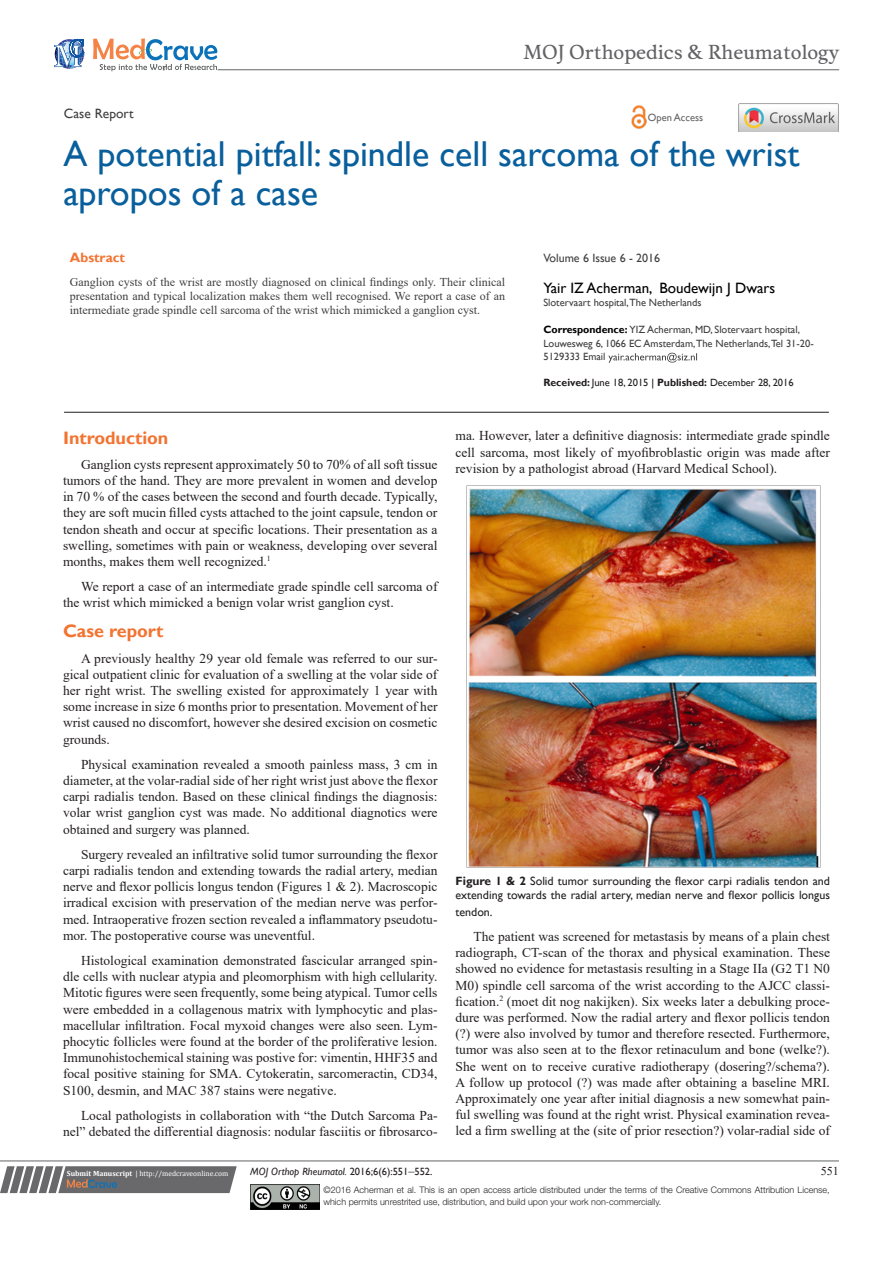
<style>
.page{position:relative;width:893px;height:1263px;background:#fff}
.page>*{position:absolute;margin:0;border:0;box-sizing:border-box;transform-origin:0 0}
.t1{font:36px/39px "Gill Sans";color:#085f9c}
.t2{font:18.6px "Musee";color:#636366}
.List_Paragraph{font:700 18px "Gill Sans";color:#f37331}
.t3{font:15px "Gill Sans";color:#000}
.t4{font:13.5px/16.2px "Times New Roman";color:#231f20;text-align:justify}
.t5{font:13.5px "Gill Sans";color:#3e3e3f}
.t6{font:700 13.5px "Gill Sans";color:#f37331}
.t7{font:12px/14.4px "Times New Roman";color:#3e3e3f;text-align:justify}
.t8{font:12px/14.4px "Gill Sans";color:#231f20}
.t9{font:12px "Gill Sans";color:#3e3e3f}
.t10{font:12px "Times New Roman";color:#231f20}
.t11{font:10.5px/13.5px "Gill Sans";color:#3e3e3f}
.t12{font:10.5px "Gill Sans";color:#231f20}
.t13{font:italic 10.5px "Gill Sans";color:#231f20}
.t14{font:10.5px "Gill Sans";color:#636366}
.t15{font:300 9px/12px "Helvetica Neue LT Std";color:#231f20}
.t16{font:7.5px "Cambria";color:#fff}
.s1{font-weight:700;color:#000}
.s2{font-weight:700}
.s3{color:#000}
.s4{font-style:normal}
.s5{font-family:"Times New Roman";font-style:normal;font-size:12px}
</style>
<div class="page">
<svg style="left:0;top:1166px;width:237px;height:27px;background:#78787a"></svg>
<hr style="left:0;top:1161px;width:839px;height:1px;background:#626465">
<hr style="left:64px;top:412px;width:765px;height:1px;background:#231f20">
<img style="left:250px;top:1185px;width:69px;height:24px">
<svg style="left:608px;top:353px;width:89px;height:10px"></svg>
<svg style="left:54px;top:39px;width:30px;height:30px"></svg>
<svg style="left:93px;top:38px;width:124px;height:33px"></svg>
<hr style="left:218px;top:70px;width:621px;height:1px;background:#626465">
<img style="left:631px;top:105px;width:16px;height:24px">
<img style="left:739px;top:104px;width:99px;height:28px">
<img style="left:466px;top:486px;width:353px;height:381px">
<p class="t2" style="left:523px;top:41px;width:317px">MOJ Orthopedics &amp; Rheumatology</p>
<p class="t5" style="left:64px;top:105px;width:71px">Case Report</p>
<p class="t14" style="left:648px;top:112px;width:57px">Open Access</p>
<p class="t1" style="left:64px;top:135px;width:737px">A potential pitfall: spindle cell sarcoma of the wrist apropos of a case</p>
<p class="t6" style="left:70px;top:249px;width:57px">Abstract</p>
<p class="t7" style="left:70px;top:274px;width:437px">Ganglion cysts of the wrist are mostly diagnosed on clinical findings only. Their clinical presentation and typical localization makes them well recognised. We report a case of an intermediate grade spindle cell sarcoma of the wrist which mimicked a ganglion cyst.</p>
<p class="t9" style="left:543px;top:251px;width:118px">Volume 6 Issue 6 - 2016</p>
<p class="t3" style="left:543px;top:279px;width:233px">Yair IZ Acherman, Boudewijn J Dwars</p>
<p class="t11" style="left:543px;top:296px;width:160px">Slotervaart hospital,The Netherlands</p>
<p class="t11" style="left:543px;top:323px;width:272px"><span class="s1">Correspondence:</span> YIZ Acherman, MD, Slotervaart hospital,<br>Louwesweg 6, 1066 EC Amsterdam,The Netherlands,Tel 31-20-<br>5129333 Email</p>
<p class="t12" style="left:543px;top:376px;width:252px"><span class="s2">Received:</span> June 18, 2015 <span class="s3">|</span> <span class="s2">Published:</span> December 28, 2016</p>
<p class="List_Paragraph" style="left:63px;top:427px;width:107px">Introduction</p>
<p class="t4" style="left:63px;top:456px;width:376px;text-indent:18px">Ganglion cysts represent approximately 50 to 70% of all soft tissue tumors of the hand. They are more prevalent in women and develop in 70 % of the cases between the second and fourth decade. Typically, they are soft mucin filled cysts attached to the joint capsule, tendon or tendon sheath and occur at specific locations. Their presentation as a swelling, sometimes with pain or weakness, developing over several months, makes them well recognized.<sup>1</sup></p>
<p class="t4" style="left:63px;top:578px;width:376px;text-indent:18px">We report a case of an intermediate grade spindle cell sarcoma of the wrist which mimicked a benign volar wrist ganglion cyst.</p>
<p class="List_Paragraph" style="left:63px;top:620px;width:102px">Case report</p>
<p class="t4" style="left:63px;top:649px;width:376px;text-indent:18px">A previously healthy 29 year old female was referred to our sur&shy;gical outpatient clinic for evaluation of a swelling at the volar side of her right wrist. The swelling existed for approximately 1 year with some increase in size 6 months prior to presentation. Movement of her wrist caused no discomfort, however she desired excision on cosmetic grounds.</p>
<p class="t4" style="left:63px;top:756px;width:376px;text-indent:18px">Physical examination revealed a smooth painless mass, 3 cm in diameter, at the volar-radial side of her right wrist just above the flexor carpi radialis tendon. Based on these clinical findings the diagnosis: volar wrist ganglion cyst was made. No additional diagnotics were obtained and surgery was planned.</p>
<p class="t4" style="left:63px;top:846px;width:376px;text-indent:18px">Surgery revealed an infiltrative solid tumor surrounding the flexor carpi radialis tendon and extending towards the radial artery, median nerve and flexor pollicis longus tendon (Figures 1 &amp; 2). Macroscopic irradical excision with preservation of the median nerve was perfor&shy;med. Intraoperative frozen section revealed a inflammatory pseudotu&shy;mor. The postoperative course was uneventful.</p>
<p class="t4" style="left:63px;top:952px;width:376px;text-indent:18px">Histological examination demonstrated fascicular arranged spin&shy;dle cells with nuclear atypia and pleomorphism with high cellularity.<br>Mitotic figures were seen frequently, some being atypical. Tumor cells were embedded in a collagenous matrix with lymphocytic and plas&shy;macellular infiltration. Focal myxoid changes were also seen. Lym&shy;phocytic follicles were found at the border of the proliferative lesion.<br>Immunohistochemical staining was postive for: vimentin, HHF35 and focal positive staining for SMA. Cytokeratin, sarcomeractin, CD34, S100, desmin, and MAC 387 stains were negative.</p>
<p class="t4" style="left:63px;top:1107px;width:376px;text-align:right">Local pathologists in collaboration with “the Dutch Sarcoma Pa&shy;nel” debated the differential diagnosis: nodular fasciitis or fibrosarco-</p>
<p class="t4" style="left:455px;top:427px;width:376px">ma. However, later a definitive diagnosis: intermediate grade spindle cell sarcoma, most likely of myofibroblastic origin was made after revision by a pathologist abroad (Harvard Medical School).</p>
<p class="t8" style="left:455px;top:874px;width:376px"><span class="s2">Figure 1 &amp; 2</span> Solid tumor surrounding the flexor carpi radialis tendon and extending towards the radial artery, median nerve and flexor pollicis longus</p>
<p class="t8" style="left:455px;top:905px;width:39px">tendon.</p>
<p class="t4" style="left:455px;top:928px;width:376px;text-indent:18px">The patient was screened for metastasis by means of a plain chest radiograph, CT-scan of the thorax and physical examination. These showed no evidence for metastasis resulting in a Stage IIa (G2 T1 N0<br>M0) spindle cell sarcoma of the wrist according to the AJCC classi&shy;fication.<sup>2</sup> (moet dit nog nakijken). Six weeks later a debulking proce&shy;dure was performed. Now the radial artery and flexor pollicis tendon (?) were also involved by tumor and therefore resected. Furthermore, tumor was also seen at to the flexor retinaculum and bone (welke?).<br>She went on to receive curative radiotherapy (dosering?/schema?).<br>A follow up protocol (?) was made after obtaining a baseline MRI.<br>Approximately one year after initial diagnosis a new somewhat pain&shy;ful swelling was found at the right wrist. Physical examination revea&shy;led a firm swelling at the (site of prior resection?) volar-radial side of</p>
<p class="t16" style="left:67px;top:1169px;width:163px"><span class="s2">Submit Manuscript</span> | http://medcraveonline.com</p>
<p class="t13" style="left:250px;top:1165px;width:184px">MOJ Orthop Rheumatol. <span class="s4">2016;6(6):551</span><span class="s5">‒</span><span class="s4">552.</span></p>
<p class="t10" style="left:821px;top:1162px;width:19px">551</p>
<p class="t15" style="left:323px;top:1183px;width:508px">©2016 Acherman et al. This is an open access article distributed under the terms of the Creative Commons Attribution License, which permits unrestrited use, distribution, and build upon your work non-commercially.</p>
</div>
